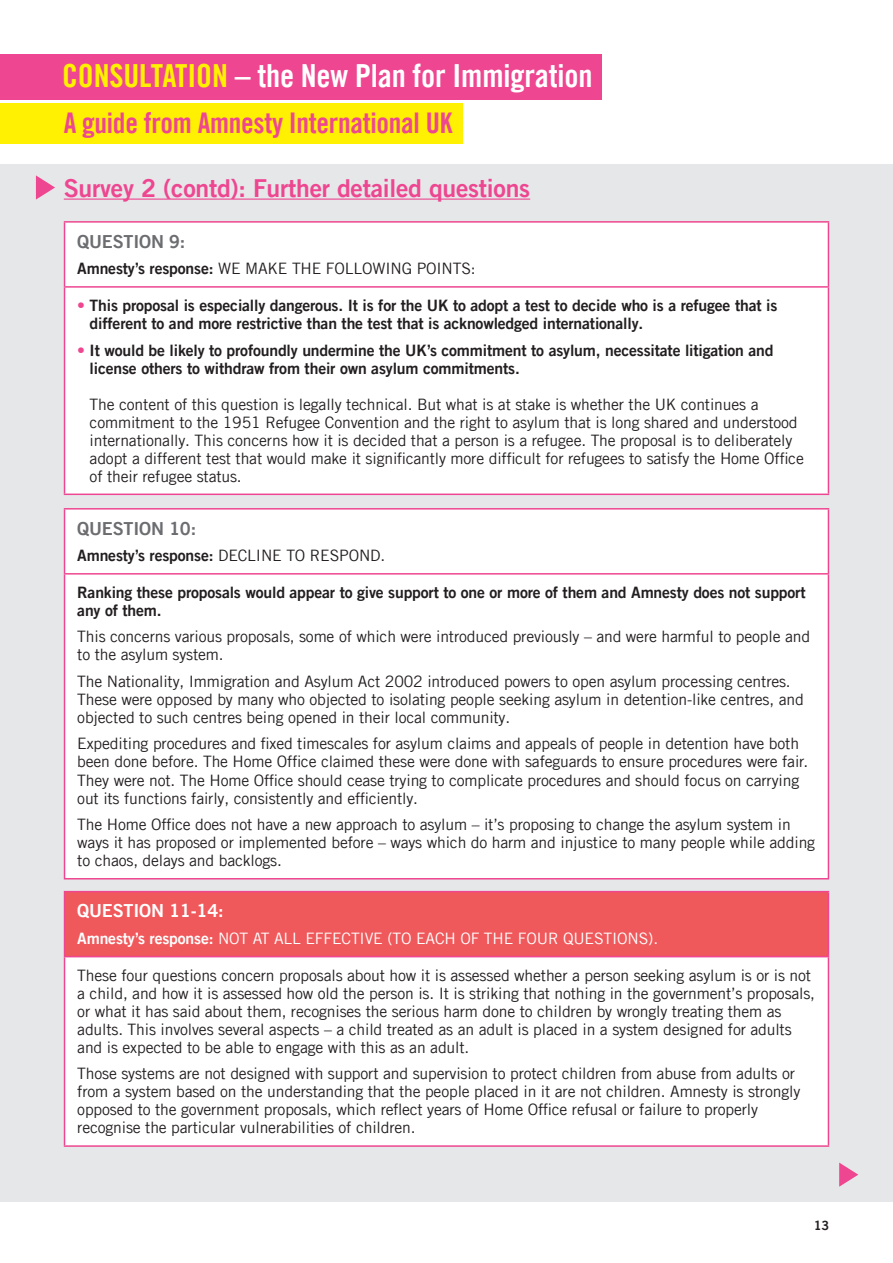
<style>
.page{position:relative;width:893px;height:1263px;background:#fff}
.page>*{position:absolute;margin:0;border:0;box-sizing:border-box;transform-origin:0 0}
.t1{font:31.8px "Amnesty Trade Gothic Bd Cn 20";letter-spacing:-.005em;color:#fff}
.t2{font:28.5px "Amnesty Trade Gothic Bd Cn 20";letter-spacing:-.01em;color:#ee4690}
.Sub{font:24.75px "Amnesty Trade Gothic Bd 2";letter-spacing:-.01em;color:#ee4690}
.Table_text___questio{font:18px "Amnesty Trade Gothic Bd 2";letter-spacing:-.01em;color:#6c6d70}
.Table_text___questio-2{font:18px "Amnesty Trade Gothic Bd 2";letter-spacing:-.01em;color:#fff}
.Table_text___questio-3{font:15.75px/18px "Amnesty Trade Gothic";letter-spacing:-.01em;color:#231f20}
.Table_text___questio-4{font:15.75px/18px "Amnesty Trade Gothic Bd 2";letter-spacing:-.01em;color:#231f20}
.Table_text___questio-5{font:15.75px "Amnesty Trade Gothic";letter-spacing:-.01em;color:#fff}
.t3{font:12.75px "Amnesty Trade Gothic Bd 2";color:#231f20}
.s1{color:#fff101}
.s2{font-family:"Amnesty Trade Gothic Bd 2"}
.s3{color:#ee4690}
.s4{font-family:"Amnesty Trade Gothic"}
</style>
<div class="page">
<div style="left:0;top:103px;width:463px;height:41px;background:#fff101"></div>
<div style="left:0;top:54px;width:602px;height:46px;background:#ee4690"></div>
<div style="left:0;top:164px;width:893px;height:1038px;background:#e6e7e9"></div>
<svg style="left:36px;top:175px;width:19px;height:25px"></svg>
<svg style="left:839px;top:1162px;width:19px;height:25px"></svg>
<div style="left:65px;top:223px;width:763px;height:922px;background:#fff"></div>
<div style="left:65px;top:892px;width:763px;height:65px;background:#f0595b"></div>
<hr style="left:64px;top:221px;width:765px;height:2px;background:#ee4690">
<hr style="left:64px;top:508px;width:765px;height:1px;background:#ee4690">
<hr style="left:64px;top:1145px;width:765px;height:2px;background:#ee4690">
<hr style="left:64px;top:223px;width:1px;height:63px;background:#ee4690">
<hr style="left:828px;top:223px;width:1px;height:63px;background:#ee4690">
<hr style="left:64px;top:509px;width:1px;height:64px;background:#ee4690">
<hr style="left:828px;top:509px;width:1px;height:64px;background:#ee4690">
<hr style="left:64px;top:892px;width:1px;height:64px;background:#ee4690">
<hr style="left:828px;top:892px;width:1px;height:64px;background:#ee4690">
<hr style="left:64px;top:286px;width:765px;height:2px;background:#ee4690">
<hr style="left:64px;top:288px;width:1px;height:206px;background:#ee4690">
<hr style="left:828px;top:288px;width:1px;height:206px;background:#ee4690">
<hr style="left:64px;top:494px;width:765px;height:1px;background:#ee4690">
<hr style="left:64px;top:573px;width:765px;height:2px;background:#ee4690">
<hr style="left:64px;top:575px;width:1px;height:303px;background:#ee4690">
<hr style="left:828px;top:575px;width:1px;height:303px;background:#ee4690">
<hr style="left:64px;top:956px;width:765px;height:1px;background:#ee4690">
<hr style="left:64px;top:957px;width:1px;height:188px;background:#ee4690">
<hr style="left:828px;top:957px;width:1px;height:188px;background:#ee4690">
<hr style="left:64px;top:878px;width:765px;height:1px;background:#ee4690">
<hr style="left:64px;top:891px;width:765px;height:1px;background:#ee4690">
<hr style="left:64px;top:199px;width:466px;height:1px;background:#ee4690">
<h1 class="t1" style="left:62px;top:56px;width:532px"><span class="s1">CONSULTATION</span> – the New Plan for Immigration</h1>
<h2 class="t2" style="left:64px;top:105px;width:390px">A guide from Amnesty International UK</h2>
<p class="Sub" style="left:64px;top:172px;width:468px">Survey 2 (contd): Further detailed questions</p>
<p class="Table_text___questio" style="left:77px;top:230px;width:110px">QUESTION 9:</p>
<p class="Table_text___questio-3" style="left:77px;top:259px;width:400px"><span class="s2">Amnesty’s response:</span> WE MAKE THE FOLLOWING POINTS:</p>
<p class="Table_text___questio-4" style="left:90px;top:296px;width:689px;text-indent:-12px"><span class="s3">•</span> This proposal is especially dangerous. It is for the UK to adopt a test to decide who is a refugee that is different to and more restrictive than the test that is acknowledged internationally.</p>
<p class="Table_text___questio-4" style="left:90px;top:341px;width:685px;text-indent:-12px"><span class="s3">•</span> It would be likely to profoundly undermine the UK’s commitment to asylum, necessitate litigation and license others to withdraw from their own asylum commitments.</p>
<p class="Table_text___questio-3" style="left:90px;top:395px;width:716px">The content of this question is legally technical. But what is at stake is whether the UK continues a commitment to the 1951 Refugee Convention and the right to asylum that is long shared and understood internationally. This concerns how it is decided that a person is a refugee. The proposal is to deliberately adopt a different test that would make it significantly more difficult for refugees to satisfy the Home Office of their refugee status.</p>
<p class="Table_text___questio" style="left:77px;top:517px;width:120px">QUESTION 10:</p>
<p class="Table_text___questio-4" style="left:77px;top:546px;width:310px">Amnesty’s response: <span class="s4">DECLINE TO RESPOND.</span></p>
<p class="Table_text___questio-4" style="left:77px;top:583px;width:730px">Ranking these proposals would appear to give support to one or more of them and Amnesty does not support any of them.</p>
<p class="Table_text___questio-3" style="left:77px;top:628px;width:734px">This concerns various proposals, some of which were introduced previously – and were harmful to people and to the asylum system.</p>
<p class="Table_text___questio-3" style="left:77px;top:672px;width:728px">The Nationality, Immigration and Asylum Act 2002 introduced powers to open asylum processing centres.<br>These were opposed by many who objected to isolating people seeking asylum in detention-like centres, and objected to such centres being opened in their local community.</p>
<p class="Table_text___questio-3" style="left:77px;top:735px;width:732px">Expediting procedures and fixed timescales for asylum claims and appeals of people in detention have both been done before. The Home Office claimed these were done with safeguards to ensure procedures were fair.<br>They were not. The Home Office should cease trying to complicate procedures and should focus on carrying out its functions fairly, consistently and efficiently.</p>
<p class="Table_text___questio-3" style="left:77px;top:815px;width:739px">The Home Office does not have a new approach to asylum – it’s proposing to change the asylum system in ways it has proposed or implemented before – ways which do harm and injustice to many people while adding to chaos, delays and backlogs.</p>
<p class="Table_text___questio-2" style="left:77px;top:900px;width:148px">QUESTION 11-14:</p>
<p class="Table_text___questio-5" style="left:77px;top:929px;width:582px"><span class="s2">Amnesty’s response:</span> NOT AT ALL EFFECTIVE (TO EACH OF THE FOUR QUESTIONS).</p>
<p class="Table_text___questio-3" style="left:77px;top:966px;width:739px">These four questions concern proposals about how it is assessed whether a person seeking asylum is or is not a child, and how it is assessed how old the person is. It is striking that nothing in the government’s proposals, or what it has said about them, recognises the serious harm done to children by wrongly treating them as adults. This involves several aspects – a child treated as an adult is placed in a system designed for adults and is expected to be able to engage with this as an adult.</p>
<p class="Table_text___questio-3" style="left:77px;top:1064px;width:724px">Those systems are not designed with support and supervision to protect children from abuse from adults or from a system based on the understanding that the people placed in it are not children. Amnesty is strongly opposed to the government proposals, which reflect years of Home Office refusal or failure to properly recognise the particular vulnerabilities of children.</p>
<p class="t3" style="left:814px;top:1217px;width:17px">13</p>
</div>
